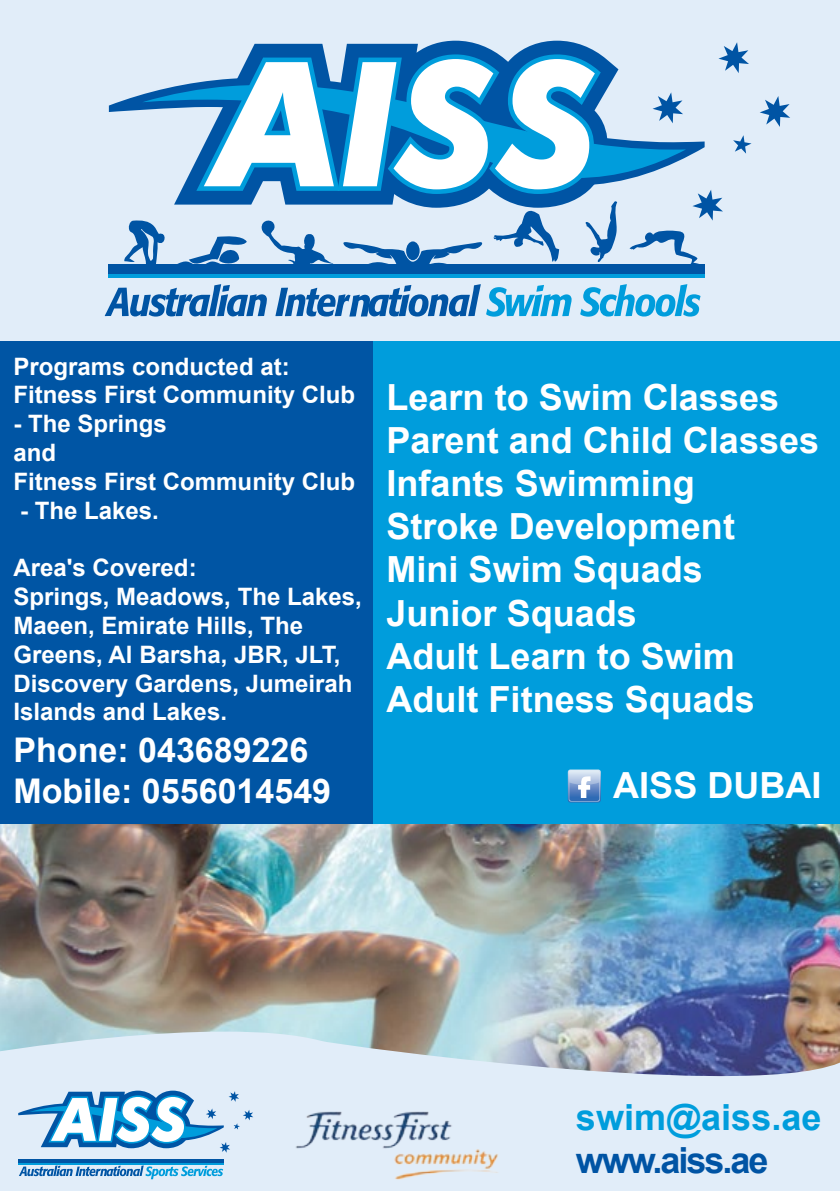
<style>
.page{position:relative;width:840px;height:1191px;background:#fff}
.page>*{position:absolute;margin:0;border:0;box-sizing:border-box;transform-origin:0 0}
.t1{font:700 36px/43.2px "Arial";color:#fff}
.t2{font:700 36px/43.2px "Arial";color:#009ddc}
.t3{font:700 34px/40.8px "Arial";color:#fff}
.t4{font:700 24px/28.8px "Arial";color:#fff}
.s1{color:#0054a4}
</style>
<div class="page">
<div style="left:0;top:0;width:839px;height:341px;background:#e1edf9"></div>
<svg style="left:249px;top:41px;width:369px;height:162px;fill:#0054a4"></svg>
<svg style="left:109px;top:77px;width:595px;height:108px"></svg>
<svg style="left:105px;top:284px;width:162px;height:32px"></svg>
<svg style="left:275px;top:284px;width:205px;height:32px"></svg>
<svg style="left:486px;top:285px;width:85px;height:32px"></svg>
<svg style="left:580px;top:284px;width:120px;height:33px"></svg>
<svg style="left:108px;top:273px;width:596px;height:5px;background:#008ed0"></svg>
<div style="left:108px;top:264px;width:596px;height:9px;background:#0054a4"></div>
<svg style="left:629px;top:230px;width:70px;height:34px"></svg>
<svg style="left:124px;top:54px;width:493px;height:210px"></svg>
<svg style="left:718px;top:42px;width:30px;height:31px"></svg>
<svg style="left:692px;top:190px;width:30px;height:31px"></svg>
<svg style="left:760px;top:96px;width:29px;height:31px"></svg>
<svg style="left:652px;top:92px;width:30px;height:31px"></svg>
<svg style="left:733px;top:135px;width:18px;height:19px"></svg>
<img style="left:0;top:824px;width:839px;height:190px">
<div style="left:352px;top:341px;width:487px;height:483px;background:#009ddc"></div>
<div style="left:0;top:341px;width:372px;height:483px;background:#0055a4"></div>
<svg style="left:0;top:1014px;width:839px;height:177px;background:#c3cddd"></svg>
<svg style="left:18px;top:1162px;width:196px;height:2px"></svg>
<hr style="left:18px;top:1159px;width:206px;height:3px;background:#0054a4">
<svg style="left:18px;top:1090px;width:196px;height:62px"></svg>
<svg style="left:19px;top:1165px;width:195px;height:14px;background:#94c1e2"></svg>
<svg style="left:567px;top:769px;width:33px;height:33px"></svg>
<img style="left:214px;top:901px;width:368px;height:290px">
<p class="t4" style="left:13px;top:353px;width:343px">Programs conducted at:<br>Fitness First Community Club</p>
<p class="t4" style="left:13px;top:410px;width:343px">- The Springs<br>and<br>Fitness First Community Club</p>
<p class="t4" style="left:20px;top:497px;width:140px">- The Lakes.</p>
<p class="t4" style="left:13px;top:554px;width:350px">Area's Covered:<br>Springs, Meadows, The Lakes,<br>Maeen, Emirate Hills, The<br>Greens, Al Barsha, JBR, JLT,<br>Discovery Gardens, Jumeirah<br>Islands and Lakes.</p>
<p class="t3" style="left:13px;top:731px;width:319px">Phone: 043689226<br>Mobile: 0556014549</p>
<p class="t1" style="left:386px;top:376px;width:434px">Learn to Swim Classes<br>Parent and Child Classes<br>Infants Swimming<br>Stroke Development<br>Mini Swim Squads<br>Junior Squads<br>Adult Learn to Swim<br>Adult Fitness Squads</p>
<p class="t1" style="left:613px;top:764px;width:210px">AISS DUBAI</p>
<p class="t2" style="left:575px;top:1096px;width:247px">swim@aiss.ae <span class="s1">www.aiss.ae</span></p>
</div>
